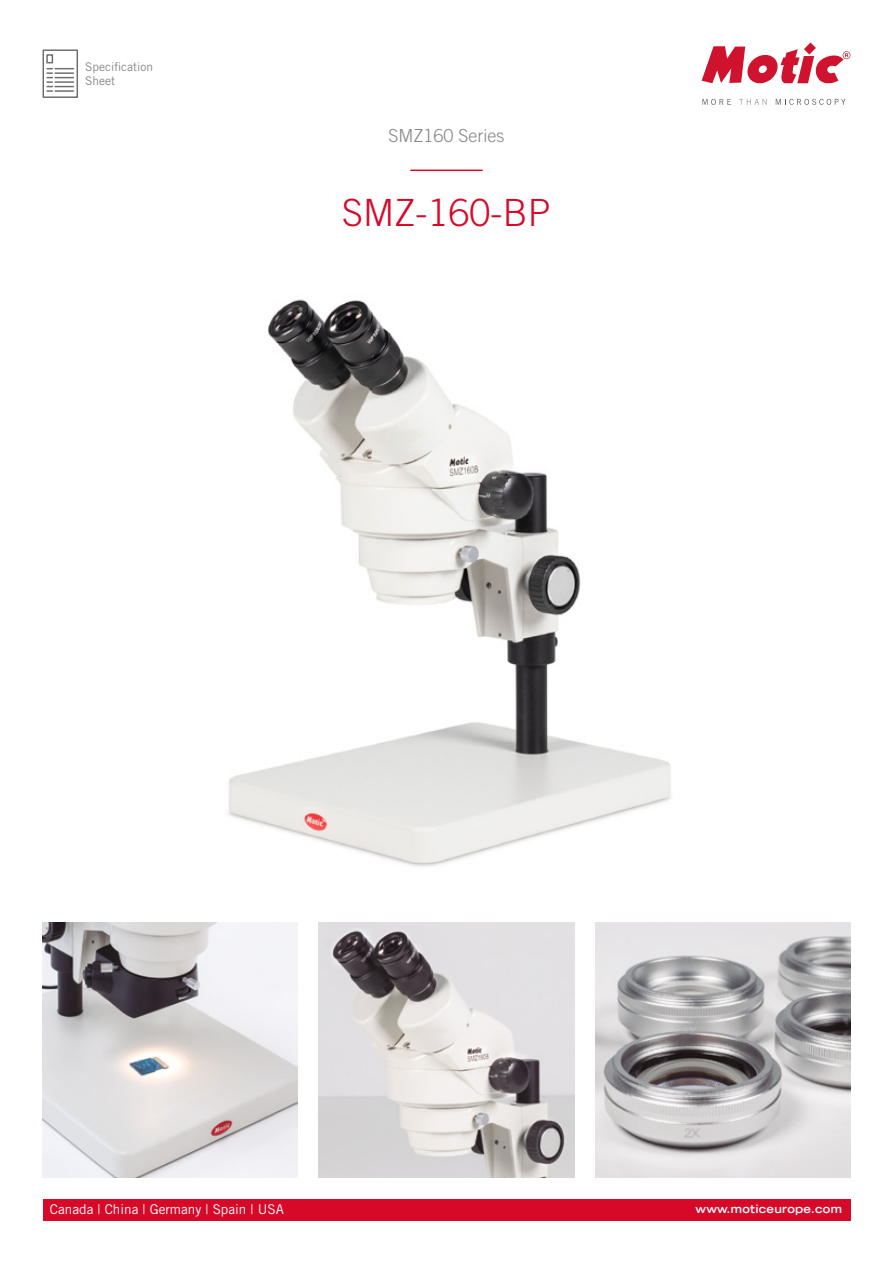
<style>
.page{position:relative;width:893px;height:1263px;background:#fff}
.page>*{position:absolute;margin:0;border:0;box-sizing:border-box;transform-origin:0 0}
.t1{font:300 37.5px "Trade Gothic";color:#d70929}
.t2{font:300 18px "Trade Gothic";color:#878787}
.t3{font:13.5px "Trade Gothic";color:#fff}
.t4{font:12px/14.4px "Trade Gothic";color:#878787}
.t5{font:700 expanded 11.25px "Trade Gothic LH";letter-spacing:.025em;color:#fff}
</style>
<div class="page">
<svg style="left:702px;top:43px;width:148px;height:41px"></svg>
<svg style="left:702px;top:99px;width:29px;height:6px"></svg>
<svg style="left:739px;top:99px;width:28px;height:6px"></svg>
<svg style="left:776px;top:99px;width:69px;height:6px"></svg>
<div style="left:43px;top:1199px;width:807px;height:21px;background:#d70929"></div>
<img style="left:319px;top:922px;width:255px;height:256px">
<hr style="left:410px;top:170px;width:73px;height:1px;background:#d70929">
<svg style="left:42px;top:49px;width:36px;height:49px"></svg>
<img style="left:595px;top:922px;width:255px;height:256px">
<img style="left:228px;top:299px;width:443px;height:568px">
<img style="left:43px;top:922px;width:255px;height:256px">
<p class="t4" style="left:85px;top:59px;width:70px">Specification<br>Sheet</p>
<h2 class="t2" style="left:388px;top:125px;width:118px">SMZ160 Series</h2>
<h1 class="t1" style="left:342px;top:190px;width:210px">SMZ-160-BP</h1>
<p class="t3" style="left:50px;top:1201px;width:235px">Canada | China | Germany | Spain | USA</p>
<p class="t5" style="left:695px;top:1201px;width:148px">www.moticeurope.com</p>
</div>
